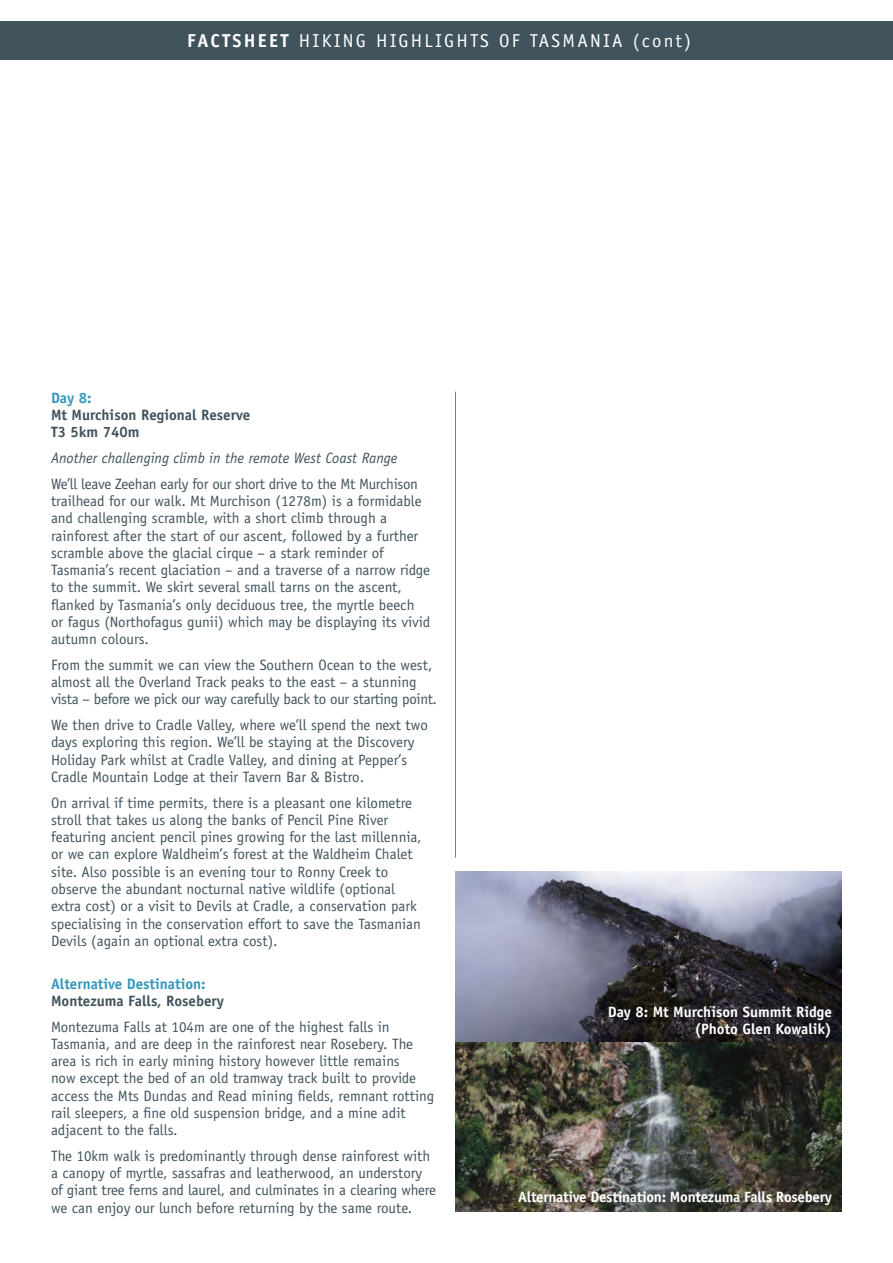
<style>
.page{position:relative;width:893px;height:1263px;background:#fff}
.page>*{position:absolute;margin:0;border:0;box-sizing:border-box;transform-origin:0 0}
.t1{font:18.75px "Officina Sans";letter-spacing:.12em;color:#fff}
.t2{font:15px/17.2px "Officina Sans";color:#41535d}
.t3{font:italic 15px/25.8px "Officina Sans";color:#41535d}
.t4{font:700 15px/17.2px "Officina Sans";color:#41535d}
.t5{font:700 15px/17.2px "Officina Sans";color:#fff;text-align:right}
.t6{font:700 15px "Officina Sans";letter-spacing:-.02em;color:#fff}
.t7{font:700 15px "Officina Sans";color:#3397b9}
.s1{font-weight:700}
.s2{font-style:normal}
.s3{font-style:normal;color:#41525c}
</style>
<div class="page">
<div style="left:0;top:21px;width:893px;height:39px;background:#41535d"></div>
<hr style="left:455px;top:392px;width:1px;height:465px;background:#3397b9">
<img style="left:455px;top:872px;width:387px;height:340px">
<p class="t1" style="left:187px;top:29px;width:506px"><span class="s1">FACTSHEET</span> HIKING HIGHLIGHTS OF TASMANIA (cont)</p>
<p class="t7" style="left:51px;top:388px;width:42px">Day 8:</p>
<p class="t4" style="left:51px;top:406px;width:201px">Mt Murchison Regional Reserve<br>T3 5km 740m</p>
<p class="t3" style="left:51px;top:445px;width:369px">Another challenging climb in the remote West Coast Range<br><span class="s2">We’ll leave</span> <span class="s3">Zeehan</span> <span class="s2">early for our short drive to the Mt Murchison</span></p>
<p class="t2" style="left:51px;top:492px;width:381px">trailhead for our walk. Mt Murchison (1278m) is a formidable and challenging scramble, with a short climb through a rainforest after the start of our ascent, followed by a further scramble above the glacial cirque – a stark reminder of Tasmania’s recent glaciation – and a traverse of a narrow ridge to the summit. We skirt several small tarns on the ascent, flanked by Tasmania’s only deciduous tree, the myrtle beech or fagus (Northofagus gunii) which may be displaying its vivid autumn colours.</p>
<p class="t2" style="left:51px;top:656px;width:388px">From the summit we can view the Southern Ocean to the west, almost all the Overland Track peaks to the east – a stunning vista – before we pick our way carefully back to our starting point.</p>
<p class="t2" style="left:51px;top:716px;width:378px">We then drive to Cradle Valley, where we’ll spend the next two days exploring this region. We’ll be staying at the Discovery Holiday Park whilst at Cradle Valley, and dining at Pepper’s Cradle Mountain Lodge at their Tavern Bar &amp; Bistro.</p>
<p class="t2" style="left:51px;top:794px;width:372px">On arrival if time permits, there is a pleasant one kilometre stroll that takes us along the banks of Pencil Pine River featuring ancient pencil pines growing for the last millennia, or we can explore Waldheim’s forest at the Waldheim Chalet site. Also possible is an evening tour to Ronny Creek to observe the abundant nocturnal native wildlife (optional extra cost) or a visit to Devils at Cradle, a conservation park specialising in the conservation effort to save the Tasmanian Devils (again an optional extra cost).</p>
<p class="t7" style="left:51px;top:974px;width:156px">Alternative Destination:</p>
<p class="t4" style="left:51px;top:992px;width:175px">Montezuma Falls, Rosebery</p>
<p class="t2" style="left:51px;top:1018px;width:385px">Montezuma Falls at 104m are one of the highest falls in Tasmania, and are deep in the rainforest near Rosebery. The area is rich in early mining history however little remains<br>now except the bed of an old tramway track built to provide access the Mts Dundas and Read mining fields, remnant rotting rail sleepers, a fine old suspension bridge, and a mine adit adjacent to the falls.</p>
<p class="t2" style="left:51px;top:1147px;width:387px">The 10km walk is predominantly through dense rainforest with a canopy of myrtle, sassafras and leatherwood, an understory of giant tree ferns and laurel, and culminates in a clearing where we can enjoy our lunch before returning by the same route.</p>
<p class="t5" style="left:608px;top:1003px;width:226px">Day 8: Mt Murchison Summit Ridge (Photo Glen Kowalik)</p>
<p class="t6" style="left:518px;top:1187px;width:315px">Alternative Destination: Montezuma Falls Rosebery</p>
</div>
